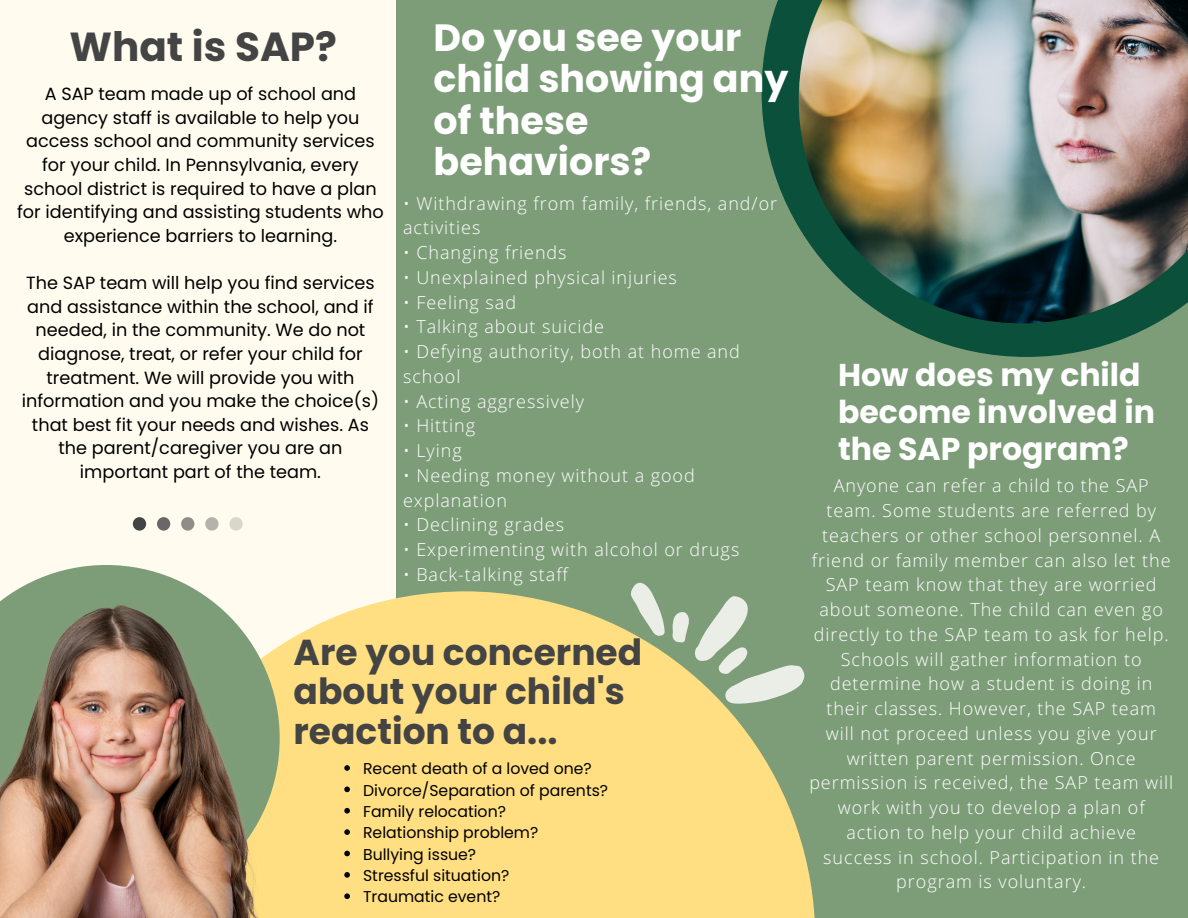
<style>
.page{position:relative;width:1188px;height:918px;background:#7d9d79}
.page>*{position:absolute;margin:0;border:0;box-sizing:border-box;transform-origin:0 0}
.t1{font:700 40.5px "Poppins";color:#444}
.t2{font:700 37.95px/41.7px "Poppins";color:#fff}
.t3{font:700 36px/39.3px "Poppins";color:#444}
.t4{font:700 31.5px/37.2px "Poppins";color:#fff}
.t5{font:300 18px/24.8px "Open Sans Hebrew";letter-spacing:.055em;color:#fff}
.t6{font:17.7px/23.7px "Poppins";color:#000;text-align:center}
.t7{font:15.75px/21.3px "Poppins";color:#000}
</style>
<div class="page">
<div style="left:0;top:0;width:395px;height:918px;background:#fffcef"></div>
<div style="left:118px;top:591px;width:697px;height:327px;background:#ffdf81"></div>
<svg style="left:0;top:565px;width:280px;height:41px;fill:#7d9d79"></svg>
<img style="left:0;top:606px;width:280px;height:312px">
<svg style="left:762px;top:0;width:395px;height:357px"></svg>
<img style="left:799px;top:0;width:389px;height:323px">
<div style="left:157px;top:517px;width:13px;height:14px;background:#696866;border-radius:50%"></div>
<div style="left:181px;top:517px;width:13px;height:14px;background:#8e8d88;border-radius:50%"></div>
<svg style="left:205px;top:517px;width:14px;height:14px"></svg>
<div style="left:229px;top:517px;width:14px;height:14px;background:#d9d7cc;border-radius:50%"></div>
<div style="left:133px;top:517px;width:13px;height:14px;background:#444;border-radius:50%"></div>
<svg style="left:606px;top:582px;width:209px;height:143px"></svg>
<svg style="left:344px;top:765px;width:6px;height:6px"></svg>
<svg style="left:344px;top:787px;width:6px;height:5px"></svg>
<svg style="left:344px;top:808px;width:6px;height:6px"></svg>
<svg style="left:344px;top:829px;width:6px;height:6px"></svg>
<svg style="left:344px;top:851px;width:6px;height:5px"></svg>
<svg style="left:344px;top:872px;width:6px;height:6px"></svg>
<svg style="left:344px;top:893px;width:6px;height:6px"></svg>
<h1 class="t1" style="left:69px;top:19px;width:269px">What is SAP?</h1>
<p class="t6" style="left:17px;top:82px;width:368px">A SAP team made up of school and agency staff is available to help you access school and community services for your child. In Pennsylvania, every school district is required to have a plan for identifying and assisting students who experience barriers to learning.</p>
<p class="t6" style="left:22px;top:271px;width:359px">The SAP team will help you find services and assistance within the school, and if needed, in the community. We do not diagnose, treat, or refer your child for treatment. We will provide you with information and you make the choice(s) that best fit your needs and wishes. As the parent/caregiver you are an important part of the team.</p>
<h2 class="t2" style="left:434px;top:16px;width:356px">Do you see your child showing any of these behaviors?</h2>
<p class="t5" style="left:403px;top:190px;width:376px">• Withdrawing from family, friends, and/or activities</p>
<p class="t5" style="left:403px;top:240px;width:165px">• Changing friends</p>
<p class="t5" style="left:403px;top:264px;width:275px">• Unexplained physical injuries</p>
<p class="t5" style="left:403px;top:289px;width:114px">• Feeling sad</p>
<p class="t5" style="left:403px;top:314px;width:202px">• Talking about suicide</p>
<p class="t5" style="left:403px;top:339px;width:338px">• Defying authority, both at home and school</p>
<p class="t5" style="left:403px;top:388px;width:182px">• Acting aggressively</p>
<p class="t5" style="left:403px;top:413px;width:74px">• Hitting</p>
<p class="t5" style="left:403px;top:438px;width:60px">• Lying</p>
<p class="t5" style="left:403px;top:462px;width:293px">• Needing money without a good explanation</p>
<p class="t5" style="left:403px;top:512px;width:162px">• Declining grades</p>
<p class="t5" style="left:403px;top:537px;width:338px">• Experimenting with alcohol or drugs</p>
<p class="t5" style="left:403px;top:561px;width:166px">• Back-talking staff</p>
<h3 class="t3" style="left:294px;top:633px;width:350px">Are you concerned about your child's reaction to a...</h3>
<p class="t7" style="left:363px;top:758px;width:247px">Recent death of a loved one?<br>Divorce/Separation of parents?<br>Family relocation?<br>Relationship problem?<br>Bullying issue?<br>Stressful situation?<br>Traumatic event?</p>
<h3 class="t4" style="left:838px;top:357px;width:318px">How does my child become involved in the SAP program?</h3>
<p class="t5" style="left:809px;top:473px;width:365px;text-align:center">Anyone can refer a child to the SAP team. Some students are referred by teachers or other school personnel. A friend or family member can also let the SAP team know that they are worried about someone. The child can even go directly to the SAP team to ask for help.<br>Schools will gather information to determine how a student is doing in their classes. However, the SAP team<br>will not proceed unless you give your written parent permission. Once permission is received, the SAP team will work with you to develop a plan of action to help your child achieve<br>success in school. Participation in the program is voluntary.</p>
</div>
